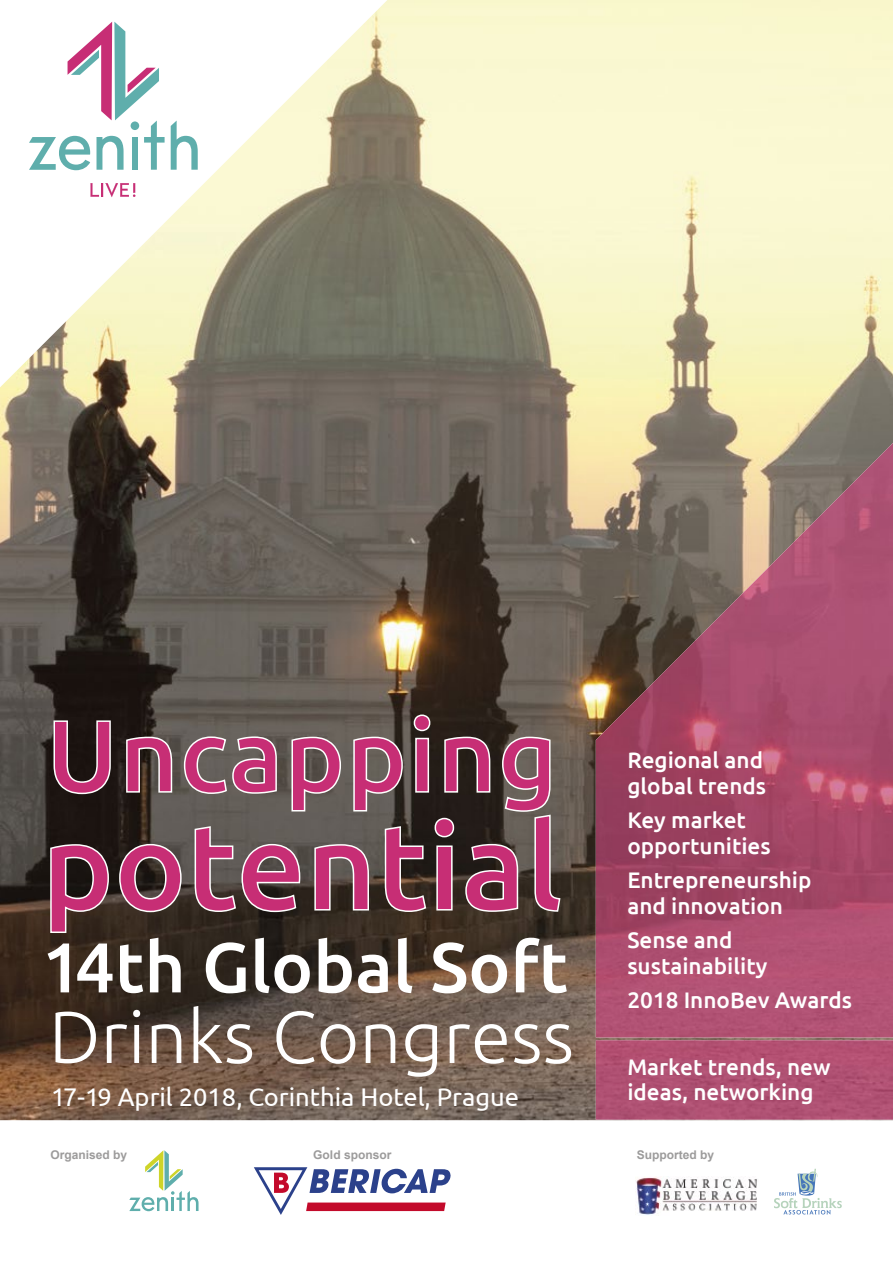
<style>
.page{position:relative;width:893px;height:1263px;background:#fff}
.page>*{position:absolute;margin:0;border:0;box-sizing:border-box;transform-origin:0 0}
.t1{font:500 121.5px "Ubuntu";color:#c72e75}
.t2{font:500 102px "Ubuntu";letter-spacing:.01em;color:#c72e75}
.t3{font:300 73.5px "Ubuntu";color:#fff}
.t4{font:500 70.5px "Ubuntu";color:#fff}
.t5{font:25.5px "Ubuntu";color:#fff}
.t6{font:500 22.5px/25.5px "Ubuntu";color:#fff}
.t7{font:700 12px "Arial";color:#9c9b9b}
</style>
<div class="page">
<img style="left:0;top:0;width:893px;height:1120px">
<svg style="left:53px;top:720px;width:59px;height:75px"></svg>
<svg style="left:0;top:0;width:387px;height:387px"></svg>
<img style="left:794px;top:443px;width:99px;height:677px">
<img style="left:744px;top:542px;width:50px;height:578px">
<img style="left:695px;top:591px;width:50px;height:529px">
<img style="left:645px;top:641px;width:50px;height:479px">
<img style="left:596px;top:690px;width:50px;height:430px">
<svg style="left:91px;top:183px;width:44px;height:14px"></svg>
<svg style="left:171px;top:121px;width:27px;height:49px"></svg>
<svg style="left:29px;top:22px;width:136px;height:148px"></svg>
<svg style="left:254px;top:1167px;width:197px;height:48px"></svg>
<svg style="left:49px;top:843px;width:61px;height:91px"></svg>
<svg style="left:118px;top:714px;width:443px;height:199px"></svg>
<svg style="left:129px;top:1150px;width:70px;height:61px"></svg>
<svg style="left:774px;top:1169px;width:68px;height:45px"></svg>
<img style="left:636px;top:1177px;width:121px;height:39px">
<h2 class="t2" style="left:46px;top:691px;width:513px">Uncapping</h2>
<p class="t6" style="left:627px;top:747px;width:140px">Regional and global trends</p>
<p class="t6" style="left:627px;top:807px;width:145px">Key market opportunities</p>
<p class="t6" style="left:627px;top:867px;width:186px">Entrepreneurship and innovation</p>
<p class="t6" style="left:627px;top:927px;width:142px">Sense and sustainability</p>
<p class="t6" style="left:627px;top:987px;width:226px">2018 InnoBev Awards</p>
<h1 class="t1" style="left:42px;top:790px;width:522px">potential</h1>
<h3 class="t4" style="left:41px;top:923px;width:528px">14th Global Soft</h3>
<h3 class="t3" style="left:49px;top:992px;width:527px">Drinks Congress</h3>
<p class="t6" style="left:627px;top:1053px;width:205px">Market trends, new ideas, networking</p>
<p class="t5" style="left:51px;top:1081px;width:470px">17-19 April 2018, Corinthia Hotel, Prague</p>
<p class="t7" style="left:51px;top:1147px;width:78px">Organised by</p>
<p class="t7" style="left:637px;top:1147px;width:79px">Supported by</p>
<p class="t7" style="left:313px;top:1146px;width:80px">Gold sponsor</p>
</div>
